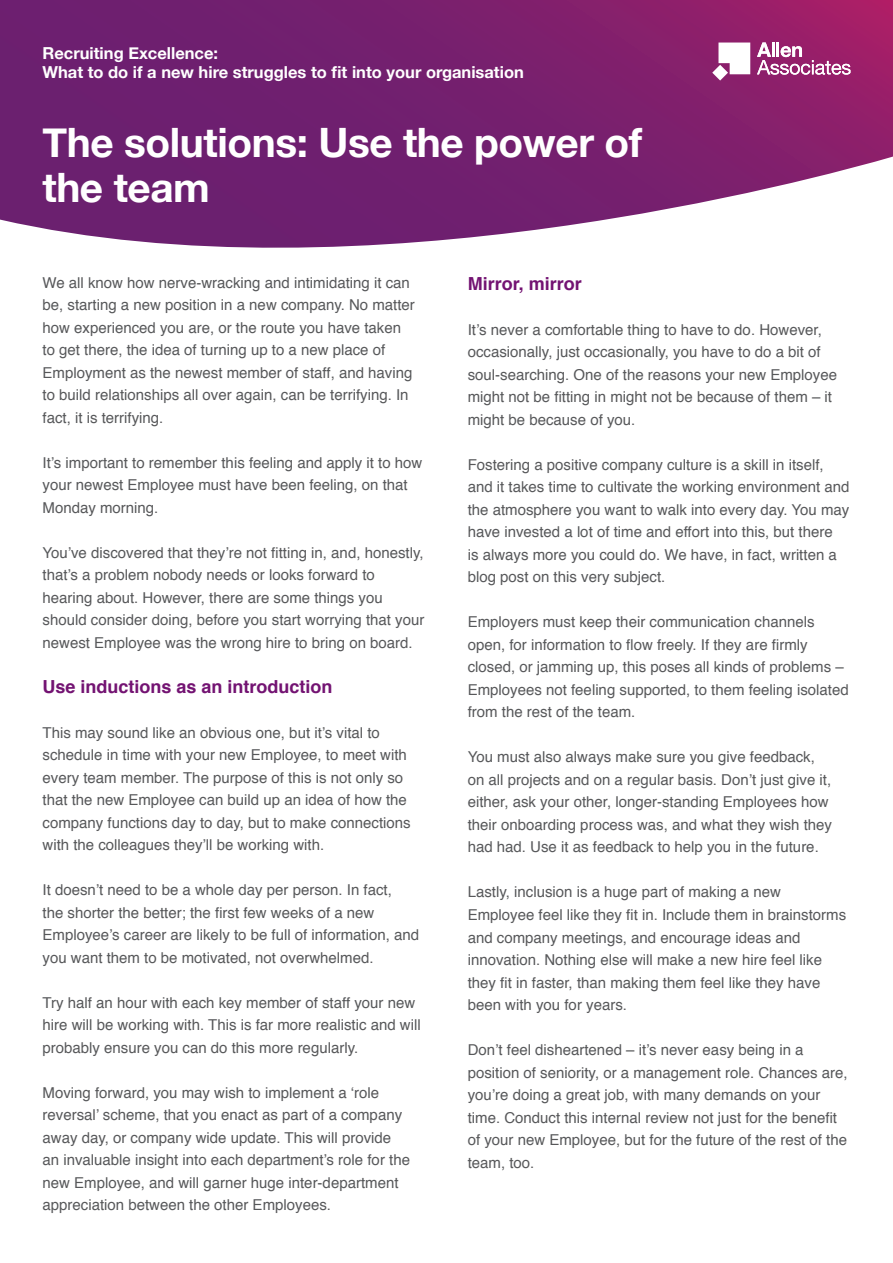
<style>
.page{position:relative;width:893px;height:1263px;background:#fff}
.page>*{position:absolute;margin:0;border:0;box-sizing:border-box;transform-origin:0 0}
.t1{font:700 40.5px "Helvetica Neue";letter-spacing:-.01em;color:#fff}
.t2{font:700 18px "Helvetica";color:#731372}
.t3{font:700 16.5px "Helvetica Neue";color:#fff}
.t4{font:15px/22.5px "Helvetica";color:#57585a}
</style>
<div class="page">
<svg style="left:0;top:0;width:893px;height:248px;background:#84367c"></svg>
<svg style="left:712px;top:43px;width:38px;height:38px"></svg>
<svg style="left:757px;top:43px;width:93px;height:32px"></svg>
<p class="t3" style="left:43px;top:40px;width:177px">Recruiting Excellence:</p>
<p class="t3" style="left:43px;top:60px;width:483px">What to do if a new hire struggles to fit into your organisation</p>
<p class="t1" style="left:43px;top:111px;width:601px">The solutions: Use the power of</p>
<p class="t1" style="left:43px;top:156px;width:169px">the team</p>
<p class="t4" style="left:43px;top:272px;width:374px">We all know how nerve-wracking and intimidating it can be, starting a new position in a new company. No matter how experienced you are, or the route you have taken to get there, the idea of turning up to a new place of Employment as the newest member of staff, and having to build relationships all over again, can be terrifying. In fact, it is terrifying.</p>
<p class="t4" style="left:43px;top:452px;width:381px">It’s important to remember this feeling and apply it to how your newest Employee must have been feeling, on that<br>Monday morning.</p>
<p class="t4" style="left:43px;top:542px;width:383px">You’ve discovered that they’re not fitting in, and, honestly, that’s a problem nobody needs or looks forward to hearing about. However, there are some things you should consider doing, before you start worrying that your newest Employee was the wrong hire to bring on board.</p>
<p class="t2" style="left:43px;top:672px;width:292px">Use inductions as an introduction</p>
<p class="t4" style="left:43px;top:722px;width:370px">This may sound like an obvious one, but it’s vital to schedule in time with your new Employee, to meet with every team member. The purpose of this is not only so that the new Employee can build up an idea of how the company functions day to day, but to make connections with the colleagues they’ll be working with.</p>
<p class="t4" style="left:43px;top:879px;width:378px">It doesn’t need to be a whole day per person. In fact,<br>the shorter the better; the first few weeks of a new Employee’s career are likely to be full of information, and you want them to be motivated, not overwhelmed.</p>
<p class="t4" style="left:43px;top:992px;width:380px">Try half an hour with each key member of staff your new hire will be working with. This is far more realistic and will probably ensure you can do this more regularly.</p>
<p class="t4" style="left:43px;top:1082px;width:369px">Moving forward, you may wish to implement a ‘role reversal’ scheme, that you enact as part of a company away day, or company wide update. This will provide an invaluable insight into each department’s role for the new Employee, and will garner huge inter-department appreciation between the other Employees.</p>
<p class="t2" style="left:468px;top:269px;width:116px">Mirror, mirror</p>
<p class="t4" style="left:468px;top:319px;width:371px">It’s never a comfortable thing to have to do. However, occasionally, just occasionally, you have to do a bit of soul-searching. One of the reasons your new Employee might not be fitting in might not be because of them – it might be because of you.</p>
<p class="t4" style="left:468px;top:454px;width:383px">Fostering a positive company culture is a skill in itself, and it takes time to cultivate the working environment and the atmosphere you want to walk into every day. You may have invested a lot of time and effort into this, but there<br>is always more you could do. We have, in fact, written a blog post on this very subject.</p>
<p class="t4" style="left:468px;top:611px;width:383px">Employers must keep their communication channels open, for information to flow freely. If they are firmly closed, or jamming up, this poses all kinds of problems – Employees not feeling supported, to them feeling isolated from the rest of the team.</p>
<p class="t4" style="left:468px;top:746px;width:366px">You must also always make sure you give feedback, on all projects and on a regular basis. Don’t just give it, either, ask your other, longer-standing Employees how their onboarding process was, and what they wish they had had. Use it as feedback to help you in the future.</p>
<p class="t4" style="left:468px;top:881px;width:380px">Lastly, inclusion is a huge part of making a new Employee feel like they fit in. Include them in brainstorms and company meetings, and encourage ideas and innovation. Nothing else will make a new hire feel like they fit in faster, than making them feel like they have been with you for years.</p>
<p class="t4" style="left:468px;top:1039px;width:381px">Don’t feel disheartened – it’s never easy being in a position of seniority, or a management role. Chances are, you’re doing a great job, with many demands on your time. Conduct this internal review not just for the benefit of your new Employee, but for the future of the rest of the team, too.</p>
</div>
